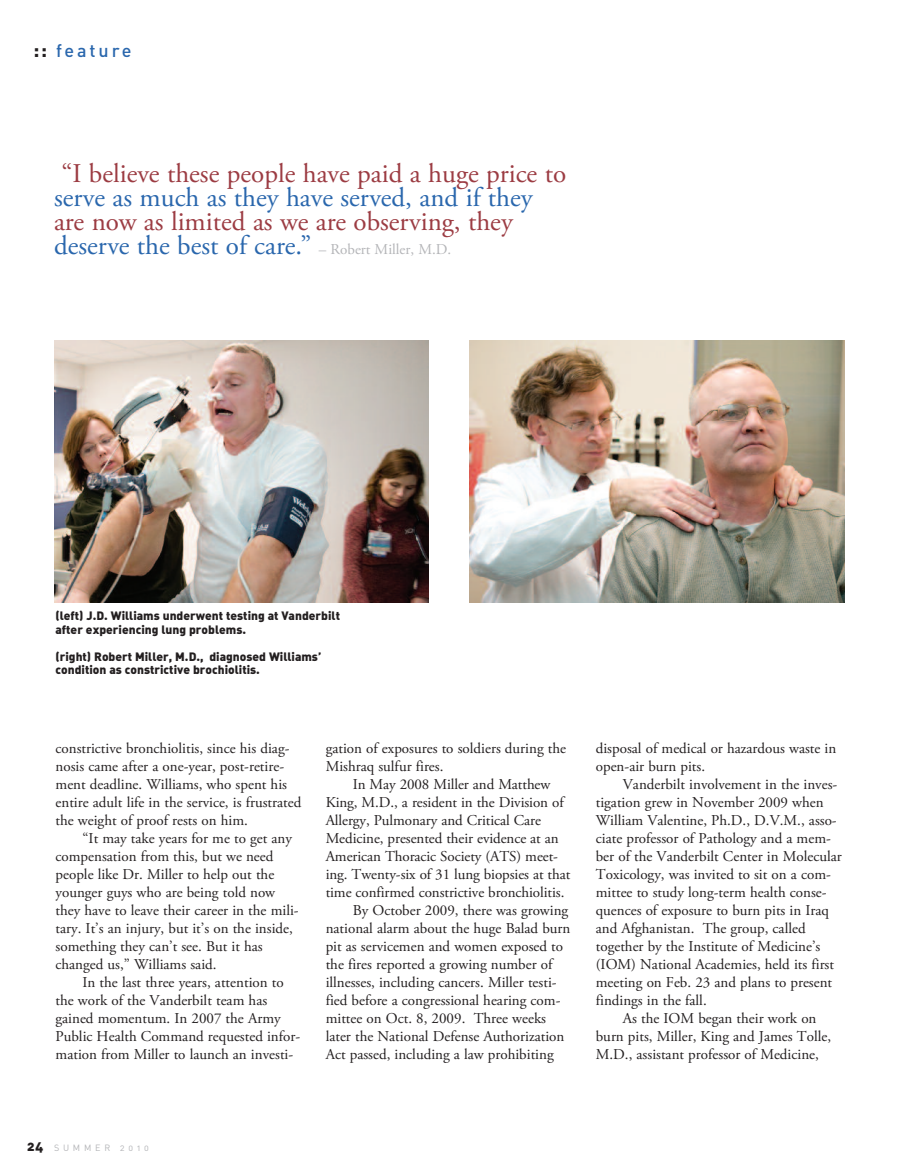
<style>
.page{position:relative;width:905px;height:1175px;background:#fff}
.page>*{position:absolute;margin:0;border:0;box-sizing:border-box;transform-origin:0 0}
.t1{font:27px/24px "Adobe Garamond Pro";color:#9c3c43}
.t2{font:27px "Adobe Garamond Pro";color:#2a67ad}
.t3{font:18px "DIN Medium Alternate";letter-spacing:.16em;color:#2a67ad}
.t4{font:15px/18px "Adobe Garamond Pro";color:#231f20}
.t5{font:12px/13.5px "DIN Black Alternate";color:#231f20}
.t6{font:9px "DIN Regular Alternate";letter-spacing:.415em;color:#b4b5b8}
.s1{font-family:"DIN";font-weight:700;font-size:21px;color:#231f20}
.s2{color:#2a67ad}
.s3{font-size:15px;color:#b4b5b8}
.s4{font-family:"DIN Black Alternate";font-size:13.5px;color:#231f20}
</style>
<div class="page">
<img style="left:54px;top:340px;width:374px;height:262px">
<img style="left:470px;top:340px;width:374px;height:262px">
<p class="t3" style="left:33px;top:40px;width:100px"><span class="s1">::</span> feature</p>
<h1 class="t1" style="left:61px;top:163px;width:506px">“I believe these people have paid a huge price to</h1>
<h1 class="t2" style="left:54px;top:186px;width:480px">serve as much as they have served, and if they</h1>
<h1 class="t1" style="left:54px;top:211px;width:460px">are now as limited as we are observing, they <span class="s2">deserve the best of care.”</span> <span class="s3">– Robert Miller, M.D.</span></h1>
<p class="t5" style="left:56px;top:609px;width:286px">(left) J.D. Williams underwent testing at Vanderbilt after experiencing lung problems.</p>
<p class="t5" style="left:56px;top:650px;width:267px">(right) Robert Miller, M.D., diagnosed Williams’ condition as constrictive brochiolitis.</p>
<p class="t4" style="left:55px;top:740px;width:247px">constrictive bronchiolitis, since his diag&shy;nosis came after a one-year, post-retire&shy;ment deadline. Williams, who spent his entire adult life in the service, is frustrated the weight of proof rests on him.</p>
<p class="t4" style="left:55px;top:830px;width:245px;text-indent:27px">“It may take years for me to get any compensation from this, but we need people like Dr. Miller to help out the younger guys who are being told now they have to leave their career in the mili&shy;tary. It’s an injury, but it’s on the inside, something they can’t see. But it has changed us,” Williams said.</p>
<p class="t4" style="left:56px;top:974px;width:246px;text-indent:27px">In the last three years, attention to the work of the Vanderbilt team has gained momentum. In 2007 the Army Public Health Command requested infor&shy;mation from Miller to launch an investi-</p>
<p class="t4" style="left:326px;top:740px;width:242px">gation of exposures to soldiers during the<br>Mishraq sulfur fires.</p>
<p class="t4" style="left:353px;top:776px;width:199px">In May 2008 Miller and Matthew</p>
<p class="t4" style="left:326px;top:794px;width:239px">King, M.D., a resident in the Division of</p>
<p class="t4" style="left:326px;top:812px;width:217px">Allergy, Pulmonary and Critical Care</p>
<p class="t4" style="left:326px;top:830px;width:234px">Medicine, presented their evidence at an</p>
<p class="t4" style="left:326px;top:848px;width:234px">American Thoracic Society (ATS) meet-</p>
<p class="t4" style="left:325px;top:866px;width:246px">ing. Twenty-six of 31 lung biopsies at that</p>
<p class="t4" style="left:325px;top:884px;width:240px">time confirmed constrictive bronchiolitis.</p>
<p class="t4" style="left:352px;top:902px;width:217px">By October 2009, there was growing</p>
<p class="t4" style="left:325px;top:920px;width:246px">national alarm about the huge Balad burn</p>
<p class="t4" style="left:325px;top:938px;width:239px">pit as servicemen and women exposed to</p>
<p class="t4" style="left:325px;top:956px;width:228px">the fires reported a growing number of</p>
<p class="t4" style="left:325px;top:974px;width:232px">illnesses, including cancers. Miller testi-</p>
<p class="t4" style="left:325px;top:992px;width:236px">fied before a congressional hearing com-</p>
<p class="t4" style="left:325px;top:1010px;width:222px">mittee on Oct. 8, 2009. Three weeks</p>
<p class="t4" style="left:325px;top:1028px;width:240px">later the National Defense Authorization</p>
<p class="t4" style="left:325px;top:1046px;width:229px">Act passed, including a law prohibiting</p>
<p class="t4" style="left:595px;top:740px;width:242px">disposal of medical or hazardous waste in open-air burn pits.</p>
<p class="t4" style="left:622px;top:776px;width:216px">Vanderbilt involvement in the inves-</p>
<p class="t4" style="left:595px;top:794px;width:229px">tigation grew in November 2009 when</p>
<p class="t4" style="left:595px;top:812px;width:242px">William Valentine, Ph.D., D.V.M., asso-</p>
<p class="t4" style="left:595px;top:830px;width:237px">ciate professor of Pathology and a mem-</p>
<p class="t4" style="left:595px;top:848px;width:247px">ber of the Vanderbilt Center in Molecular</p>
<p class="t4" style="left:595px;top:866px;width:237px">Toxicology, was invited to sit on a com-</p>
<p class="t4" style="left:595px;top:884px;width:232px">mittee to study long-term health conse-</p>
<p class="t4" style="left:595px;top:902px;width:235px">quences of exposure to burn pits in Iraq</p>
<p class="t4" style="left:595px;top:920px;width:211px">and Afghanistan. The group, called</p>
<p class="t4" style="left:595px;top:938px;width:226px">together by the Institute of Medicine’s</p>
<p class="t4" style="left:595px;top:956px;width:240px">(IOM) National Academies, held its first</p>
<p class="t4" style="left:595px;top:974px;width:238px">meeting on Feb. 23 and plans to present</p>
<p class="t4" style="left:595px;top:992px;width:112px">findings in the fall.</p>
<p class="t4" style="left:622px;top:1010px;width:195px">As the IOM began their work on</p>
<p class="t4" style="left:595px;top:1028px;width:237px">burn pits, Miller, King and James Tolle,</p>
<p class="t4" style="left:595px;top:1046px;width:224px">M.D., assistant professor of Medicine,</p>
<p class="t6" style="left:27px;top:1142px;width:123px"><span class="s4">24</span> SUMMER 2010</p>
</div>
